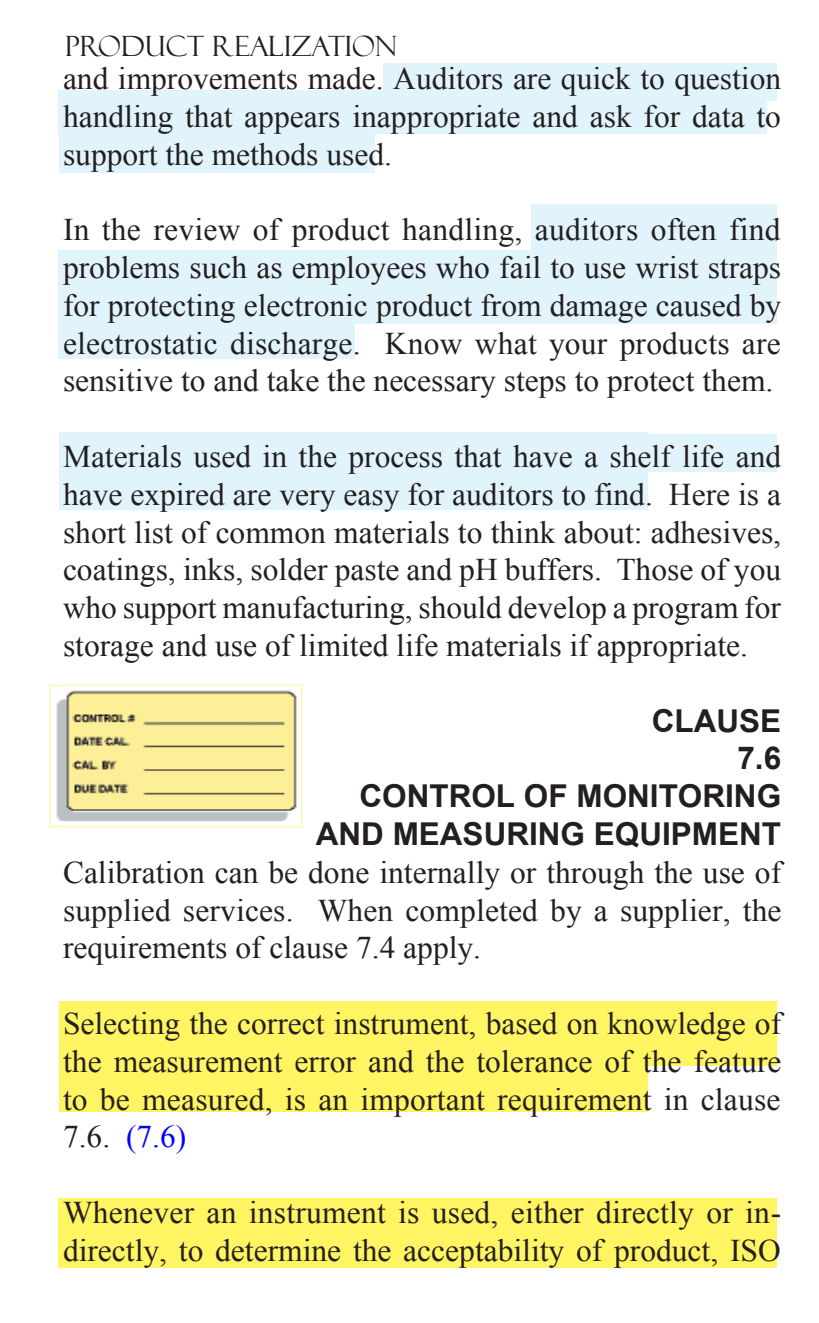
<style>
.page{position:relative;width:819px;height:1323px;background:#fff}
.page>*{position:absolute;margin:0;border:0;box-sizing:border-box;transform-origin:0 0}
.Body_Text_Indent_3{font:31.5px/37.8px "Times New Roman";color:#231f20;text-align:justify}
.Body_Text_Indent_3-2{font:700 31.5px "Arial";color:#231f20}
.t1{font:28px "Felix Titling";color:#231f20}
.s1{color:#00f}
</style>
<div class="page">
<div style="left:59px;top:432px;width:588px;height:77px;background:#e1f4fc"></div>
<div style="left:496px;top:434px;width:281px;height:38px;background:#e1f4fc"></div>
<div style="left:532px;top:204px;width:245px;height:79px;background:#e1f4fc"></div>
<div style="left:59px;top:316px;width:296px;height:43px;background:#e1f4fc"></div>
<div style="left:59px;top:250px;width:718px;height:74px;background:#e1f4fc"></div>
<div style="left:59px;top:121px;width:315px;height:52px;background:#e1f4fc"></div>
<div style="left:384px;top:63px;width:393px;height:37px;background:#e1f4fc"></div>
<div style="left:59px;top:90px;width:708px;height:43px;background:#e1f4fc"></div>
<div style="left:59px;top:1001px;width:588px;height:110px;background:#fff461"></div>
<div style="left:584px;top:1001px;width:193px;height:65px;background:#fff461"></div>
<div style="left:59px;top:1198px;width:718px;height:70px;background:#fff461"></div>
<img style="left:56px;top:690px;width:241px;height:132px">
<div style="left:50px;top:685px;width:252px;height:142px;border:1px solid #fdef98"></div>
<p class="t1" style="left:65px;top:30px;width:334px">PRODUCT REALIZATION</p>
<p class="Body_Text_Indent_3" style="left:63px;top:59px;width:720px">and improvements made. Auditors are quick to question handling that appears inappropriate and ask for data to support the methods used.</p>
<p class="Body_Text_Indent_3" style="left:63px;top:210px;width:720px">In the review of product handling, auditors often find problems such as employees who fail to use wrist straps for protecting electronic product from damage caused by electrostatic discharge. Know what your products are sensitive to and take the necessary steps to protect them.</p>
<p class="Body_Text_Indent_3" style="left:63px;top:437px;width:720px">Materials used in the process that have a shelf life and have expired are very easy for auditors to find. Here is a short list of common materials to think about: adhesives, coatings, inks, solder paste and pH buffers. Those of you who support manufacturing, should develop a program for storage and use of limited life materials if appropriate.</p>
<p class="Body_Text_Indent_3-2" style="left:652px;top:700px;width:131px">CLAUSE</p>
<p class="Body_Text_Indent_3-2" style="left:737px;top:738px;width:45px">7.6</p>
<p class="Body_Text_Indent_3-2" style="left:359px;top:775px;width:423px">CONTROL OF MONITORING</p>
<p class="Body_Text_Indent_3-2" style="left:316px;top:813px;width:467px">AND MEASURING EQUIPMENT</p>
<p class="Body_Text_Indent_3" style="left:63px;top:853px;width:720px">Calibration can be done internally or through the use of supplied services. When completed by a supplier, the requirements of clause 7.4 apply.</p>
<p class="Body_Text_Indent_3" style="left:63px;top:1004px;width:720px">Selecting the correct instrument, based on knowledge of the measurement error and the tolerance of the feature to be measured, is an important requirement in clause 7.6. <span class="s1">(7.6)</span></p>
<p class="Body_Text_Indent_3" style="left:63px;top:1193px;width:720px">Whenever an instrument is used, either directly or in&shy;directly, to determine the acceptability of product, ISO</p>
</div>
